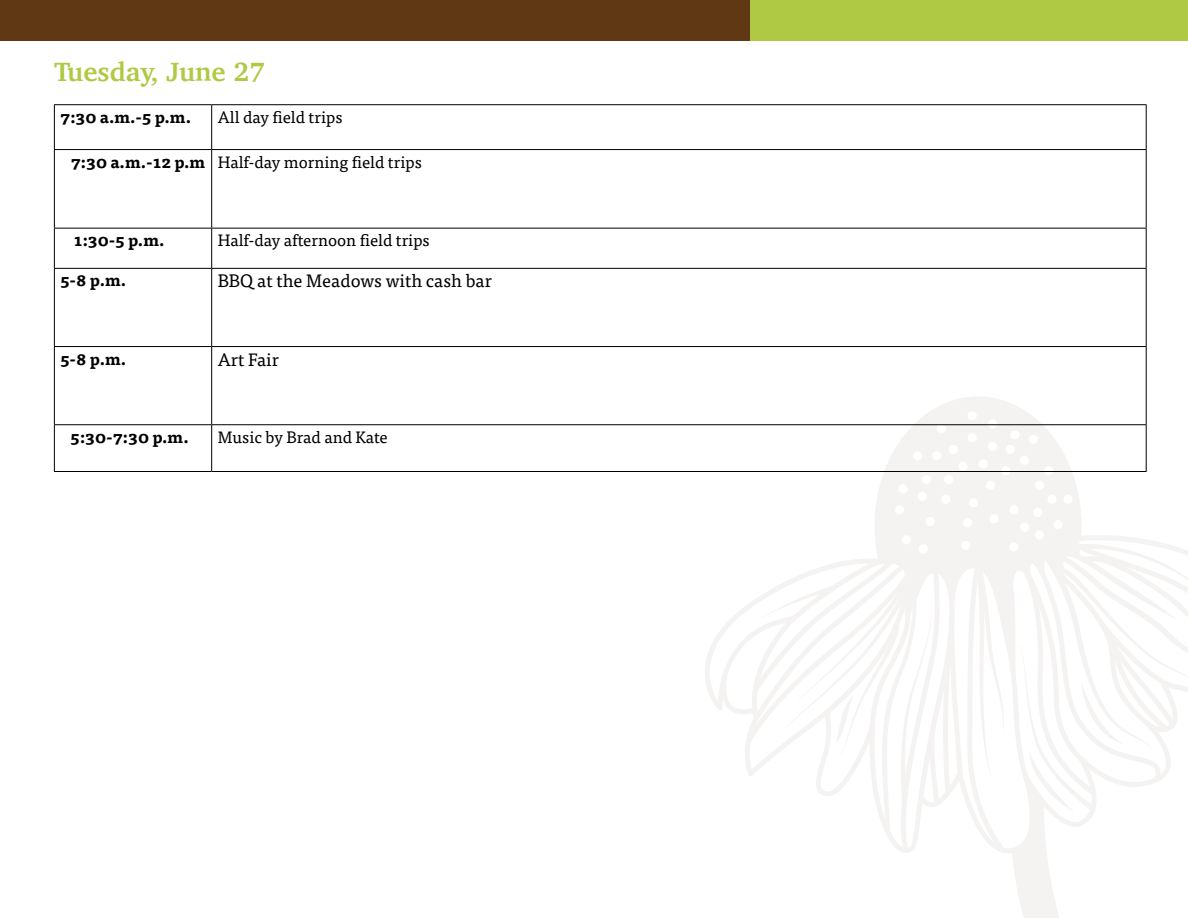
<style>
.page{position:relative;width:1188px;height:918px;background:#fff}
.page>*{position:absolute;margin:0;border:0;box-sizing:border-box;transform-origin:0 0}
.t1{font:700 27px "Charter";color:#afc944}
.t2{font:18px "Tisa Pro";color:#000}
.t3{font:16.5px "Tisa Pro";color:#000}
.t4{font:700 16.5px "Tisa Pro";color:#000}
.s1{font-weight:700}
</style>
<div class="page">
<svg style="left:874px;top:397px;width:208px;height:137px;fill:#f5f3f1"></svg>
<div style="left:926px;top:517px;width:9px;height:9px;background:#fff;border-radius:50%"></div>
<div style="left:941px;top:495px;width:9px;height:9px;background:#fff;border-radius:50%"></div>
<div style="left:918px;top:492px;width:9px;height:9px;background:#fff;border-radius:50%"></div>
<div style="left:899px;top:484px;width:9px;height:9px;background:#fff;border-radius:50%"></div>
<div style="left:922px;top:475px;width:9px;height:9px;background:#fff;border-radius:50%"></div>
<div style="left:944px;top:475px;width:9px;height:9px;background:#fff;border-radius:50%"></div>
<div style="left:958px;top:462px;width:10px;height:9px;background:#fff;border-radius:50%"></div>
<div style="left:949px;top:445px;width:9px;height:9px;background:#fff;border-radius:50%"></div>
<div style="left:932px;top:451px;width:9px;height:9px;background:#fff;border-radius:50%"></div>
<div style="left:913px;top:451px;width:9px;height:9px;background:#fff;border-radius:50%"></div>
<div style="left:937px;top:424px;width:9px;height:9px;background:#fff;border-radius:50%"></div>
<div style="left:968px;top:433px;width:9px;height:9px;background:#fff;border-radius:50%"></div>
<div style="left:968px;top:411px;width:9px;height:9px;background:#fff;border-radius:50%"></div>
<svg style="left:988px;top:419px;width:9px;height:9px"></svg>
<div style="left:988px;top:442px;width:9px;height:9px;background:#fff;border-radius:50%"></div>
<div style="left:979px;top:459px;width:9px;height:10px;background:#fff;border-radius:50%"></div>
<div style="left:1001px;top:466px;width:9px;height:9px;background:#fff;border-radius:50%"></div>
<div style="left:1020px;top:456px;width:9px;height:9px;background:#fff;border-radius:50%"></div>
<div style="left:1006px;top:445px;width:9px;height:9px;background:#fff;border-radius:50%"></div>
<div style="left:1010px;top:430px;width:9px;height:10px;background:#fff;border-radius:50%"></div>
<div style="left:1029px;top:435px;width:9px;height:9px;background:#fff;border-radius:50%"></div>
<div style="left:1044px;top:466px;width:9px;height:9px;background:#fff;border-radius:50%"></div>
<div style="left:895px;top:505px;width:9px;height:9px;background:#fff;border-radius:50%"></div>
<div style="left:963px;top:518px;width:9px;height:9px;background:#fff;border-radius:50%"></div>
<div style="left:969px;top:498px;width:9px;height:9px;background:#fff;border-radius:50%"></div>
<div style="left:986px;top:481px;width:9px;height:9px;background:#fff;border-radius:50%"></div>
<div style="left:989px;top:514px;width:10px;height:9px;background:#fff;border-radius:50%"></div>
<div style="left:1009px;top:505px;width:9px;height:9px;background:#fff;border-radius:50%"></div>
<div style="left:1020px;top:523px;width:9px;height:9px;background:#fff;border-radius:50%"></div>
<div style="left:1035px;top:531px;width:9px;height:9px;background:#fff;border-radius:50%"></div>
<div style="left:1053px;top:520px;width:10px;height:9px;background:#fff;border-radius:50%"></div>
<div style="left:1033px;top:508px;width:9px;height:9px;background:#fff;border-radius:50%"></div>
<div style="left:1047px;top:495px;width:10px;height:9px;background:#fff;border-radius:50%"></div>
<div style="left:1035px;top:481px;width:9px;height:9px;background:#fff;border-radius:50%"></div>
<div style="left:1064px;top:495px;width:9px;height:9px;background:#fff;border-radius:50%"></div>
<svg style="left:705px;top:534px;width:483px;height:384px"></svg>
<div style="left:0;top:0;width:750px;height:40px;background:#603813"></div>
<div style="left:750px;top:0;width:438px;height:40px;background:#afc944"></div>
<hr style="left:54px;top:104px;width:158px;height:1px;background:#000">
<hr style="left:54px;top:105px;width:1px;height:44px;background:#000">
<hr style="left:212px;top:104px;width:935px;height:1px;background:#000">
<hr style="left:211px;top:105px;width:1px;height:44px;background:#000">
<hr style="left:1146px;top:105px;width:1px;height:44px;background:#000">
<hr style="left:54px;top:149px;width:158px;height:1px;background:#000">
<hr style="left:54px;top:150px;width:1px;height:78px;background:#000">
<hr style="left:212px;top:149px;width:935px;height:1px;background:#000">
<hr style="left:211px;top:150px;width:1px;height:78px;background:#000">
<hr style="left:1146px;top:150px;width:1px;height:78px;background:#000">
<hr style="left:54px;top:228px;width:158px;height:1px;background:#000">
<hr style="left:54px;top:229px;width:1px;height:39px;background:#000">
<hr style="left:212px;top:228px;width:935px;height:1px;background:#000">
<hr style="left:211px;top:229px;width:1px;height:39px;background:#000">
<hr style="left:1146px;top:229px;width:1px;height:39px;background:#000">
<hr style="left:54px;top:268px;width:158px;height:1px;background:#000">
<hr style="left:54px;top:269px;width:1px;height:77px;background:#000">
<hr style="left:212px;top:268px;width:935px;height:1px;background:#000">
<hr style="left:211px;top:269px;width:1px;height:77px;background:#000">
<hr style="left:1146px;top:269px;width:1px;height:77px;background:#000">
<hr style="left:54px;top:346px;width:158px;height:1px;background:#000">
<hr style="left:54px;top:347px;width:1px;height:77px;background:#000">
<hr style="left:212px;top:346px;width:935px;height:1px;background:#000">
<hr style="left:211px;top:347px;width:1px;height:77px;background:#000">
<hr style="left:1146px;top:347px;width:1px;height:77px;background:#000">
<hr style="left:54px;top:424px;width:158px;height:1px;background:#000">
<hr style="left:54px;top:425px;width:1px;height:46px;background:#000">
<hr style="left:212px;top:424px;width:935px;height:1px;background:#000">
<hr style="left:211px;top:425px;width:1px;height:46px;background:#000">
<hr style="left:1146px;top:425px;width:1px;height:46px;background:#000">
<hr style="left:54px;top:471px;width:158px;height:1px;background:#000">
<hr style="left:212px;top:471px;width:935px;height:1px;background:#000">
<h1 class="t1" style="left:54px;top:49px;width:212px">Tuesday, June 27</h1>
<p class="t4" style="left:60px;top:103px;width:132px">7:30 a.m.-5 p.m.</p>
<p class="t3" style="left:218px;top:105px;width:126px">All day field trips</p>
<p class="t3" style="left:71px;top:150px;width:352px"><span class="s1">7:30 a.m.-12 p.m</span> Half-day morning field trips</p>
<p class="t4" style="left:74px;top:227px;width:92px">1:30-5 p.m.</p>
<p class="t3" style="left:218px;top:228px;width:214px">Half-day afternoon field trips</p>
<p class="t4" style="left:60px;top:267px;width:67px">5-8 p.m.</p>
<p class="t2" style="left:218px;top:268px;width:276px">BBQ at the Meadows with cash bar</p>
<p class="t4" style="left:60px;top:345px;width:67px">5-8 p.m.</p>
<p class="t2" style="left:218px;top:346px;width:63px">Art Fair</p>
<p class="t4" style="left:71px;top:424px;width:120px">5:30-7:30 p.m.</p>
<p class="t3" style="left:218px;top:425px;width:172px">Music by Brad and Kate</p>
</div>
